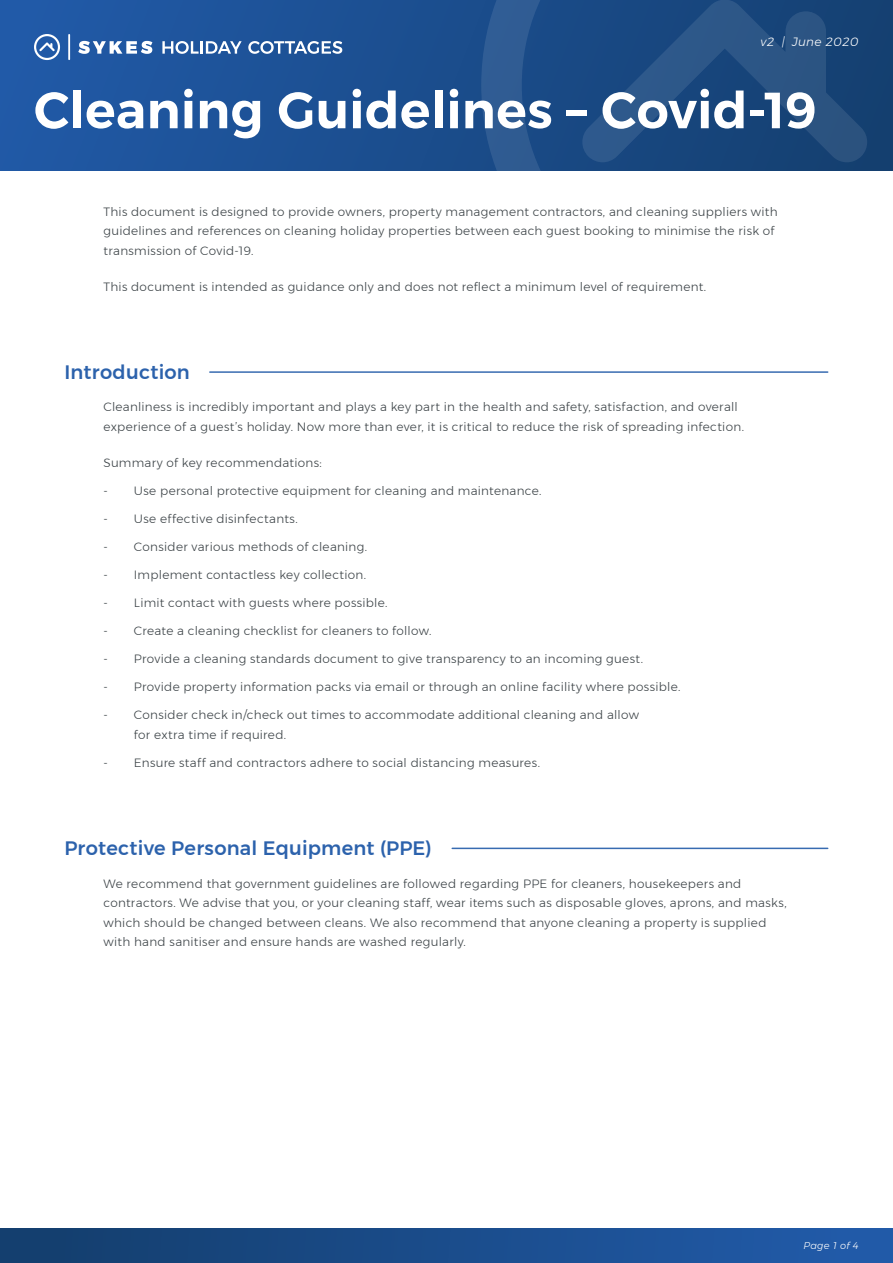
<style>
.page{position:relative;width:893px;height:1263px;background:#fff}
.page>*{position:absolute;margin:0;border:0;box-sizing:border-box;transform-origin:0 0}
.t1{font:600 50.85px "Montserrat";letter-spacing:.005em;color:#fff}
.t2{font:500 19.35px "Montserrat";letter-spacing:.01em;color:#2c62ac}
.t3{font:300 12px/19.5px "Montserrat";letter-spacing:.025em;color:#3b4246}
.t4{font:italic 300 12px "Montserrat";letter-spacing:.02em;color:#fff}
.t5{font:italic 300 9.75px "Montserrat";letter-spacing:.035em;color:#fff}
</style>
<div class="page">
<svg style="left:0;top:0;width:481px;height:170px;background:#1d5298"></svg>
<svg style="left:34px;top:34px;width:26px;height:26px"></svg>
<hr style="left:68px;top:34px;width:2px;height:26px;background:#fff">
<svg style="left:248px;top:41px;width:94px;height:13px"></svg>
<svg style="left:162px;top:41px;width:80px;height:13px"></svg>
<svg style="left:78px;top:41px;width:74px;height:13px"></svg>
<svg style="left:481px;top:0;width:412px;height:170px;background:#1e4b80"></svg>
<div style="left:0;top:1229px;width:893px;height:34px;background:linear-gradient(to right,#133d6b,#225bab)"></div>
<hr style="left:210px;top:371px;width:618px;height:2px;background:#376bb1">
<hr style="left:452px;top:848px;width:376px;height:1px;background:#376bb1">
<p class="t4" style="left:761px;top:32px;width:100px">v2 | June 2020</p>
<h1 class="t1" style="left:34px;top:70px;width:785px">Cleaning Guidelines – Covid-19</h1>
<p class="t3" style="left:103px;top:202px;width:676px">This document is designed to provide owners, property management contractors, and cleaning suppliers with guidelines and references on cleaning holiday properties between each guest booking to minimise the risk of transmission of Covid-19.</p>
<p class="t3" style="left:103px;top:277px;width:604px">This document is intended as guidance only and does not reflect a minimum level of requirement.</p>
<h2 class="t2" style="left:64px;top:357px;width:127px">Introduction</h2>
<p class="t3" style="left:103px;top:397px;width:642px">Cleanliness is incredibly important and plays a key part in the health and safety, satisfaction, and overall experience of a guest’s holiday. Now more than ever, it is critical to reduce the risk of spreading infection.</p>
<p class="t3" style="left:103px;top:453px;width:220px">Summary of key recommendations:</p>
<p class="t3" style="left:103px;top:481px;width:439px">- Use personal protective equipment for cleaning and maintenance.</p>
<p class="t3" style="left:103px;top:509px;width:196px">- Use effective disinfectants.</p>
<p class="t3" style="left:103px;top:537px;width:265px">- Consider various methods of cleaning.</p>
<p class="t3" style="left:103px;top:565px;width:264px">- Implement contactless key collection.</p>
<p class="t3" style="left:103px;top:593px;width:286px">- Limit contact with guests where possible.</p>
<p class="t3" style="left:103px;top:621px;width:329px">- Create a cleaning checklist for cleaners to follow.</p>
<p class="t3" style="left:103px;top:649px;width:541px">- Provide a cleaning standards document to give transparency to an incoming guest.</p>
<p class="t3" style="left:103px;top:677px;width:578px">- Provide property information packs via email or through an online facility where possible.</p>
<p class="t3" style="left:134px;top:705px;width:507px;text-indent:-30px">- Consider check in/check out times to accommodate additional cleaning and allow for extra time if required.</p>
<p class="t3" style="left:103px;top:753px;width:438px">- Ensure staff and contractors adhere to social distancing measures.</p>
<h2 class="t2" style="left:64px;top:833px;width:369px">Protective Personal Equipment (PPE)</h2>
<p class="t3" style="left:103px;top:873px;width:685px">We recommend that government guidelines are followed regarding PPE for cleaners, housekeepers and contractors. We advise that you, or your cleaning staff, wear items such as disposable gloves, aprons, and masks, which should be changed between cleans. We also recommend that anyone cleaning a property is supplied with hand sanitiser and ensure hands are washed regularly.</p>
<p class="t5" style="left:803px;top:1238px;width:57px">Page 1 of 4</p>
</div>
